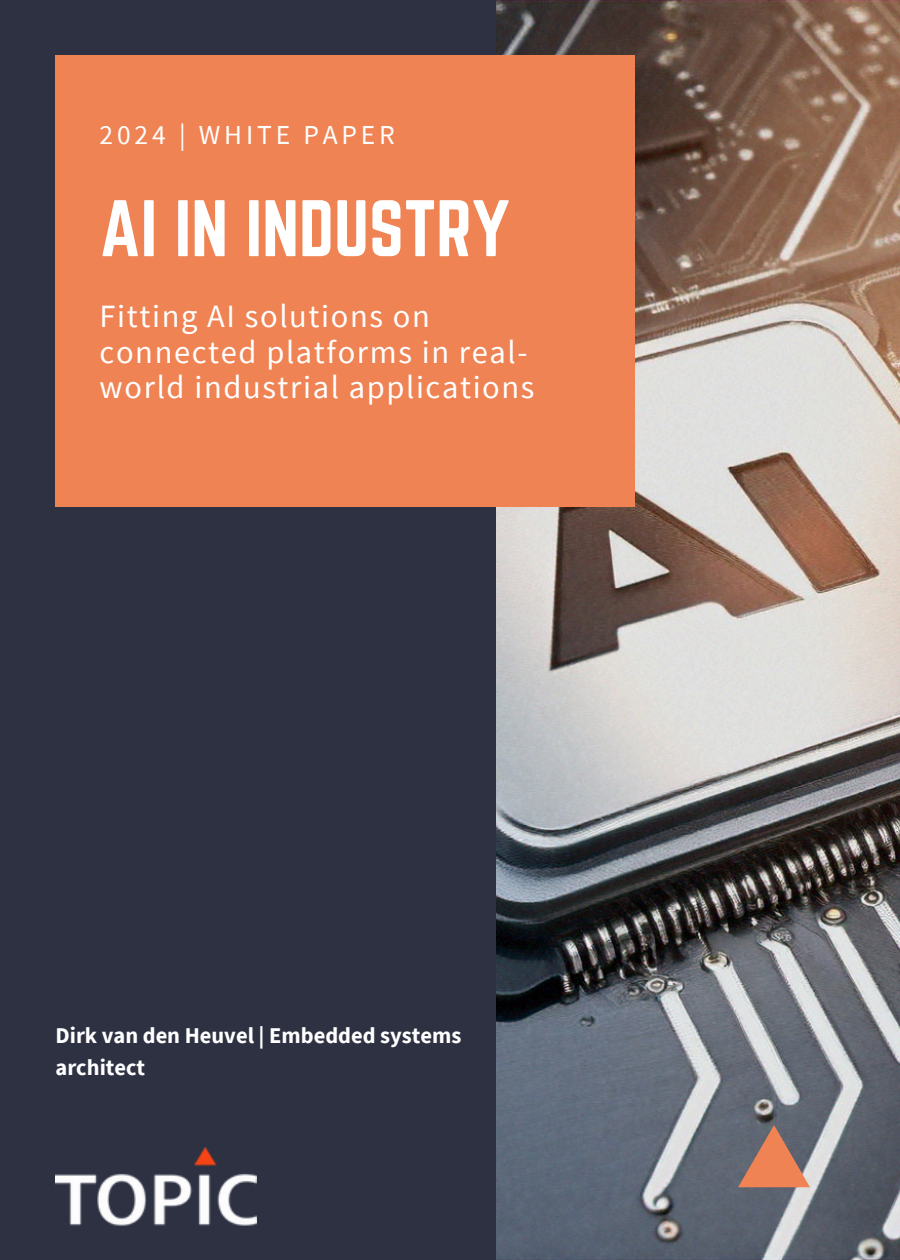
<style>
.page{position:relative;width:900px;height:1260px;background:#2d3142}
.page>*{position:absolute;margin:0;border:0;box-sizing:border-box;transform-origin:0 0}
.t1{font:70px "Norwester";color:#fff}
.t2{font:32.5px/35.5px "Source Sans Pro";letter-spacing:.05em;color:#fff}
.t3{font:27.5px "Source Sans Pro";letter-spacing:.14em;color:#fff}
.t4{font:700 22.5px "Source Sans Pro";color:#fff}
</style>
<div class="page">
<img style="left:496px;top:0;width:403px;height:1260px">
<div style="left:56px;top:56px;width:579px;height:451px;background:#ef8354"></div>
<svg style="left:738px;top:1125px;width:72px;height:62px;background:#a97765"></svg>
<img style="left:56px;top:1148px;width:200px;height:78px">
<h1 class="t3" style="left:100px;top:117px;width:297px">2024 | WHITE PAPER</h1>
<h3 class="t1" style="left:100px;top:186px;width:412px">AI IN INDUSTRY</h3>
<h2 class="t2" style="left:100px;top:298px;width:436px">Fitting AI solutions on connected platforms in real&shy;world industrial applications</h2>
<p class="t4" style="left:56px;top:1021px;width:407px">Dirk van den Heuvel | Embedded systems</p>
<p class="t4" style="left:56px;top:1053px;width:91px">architect</p>
</div>
